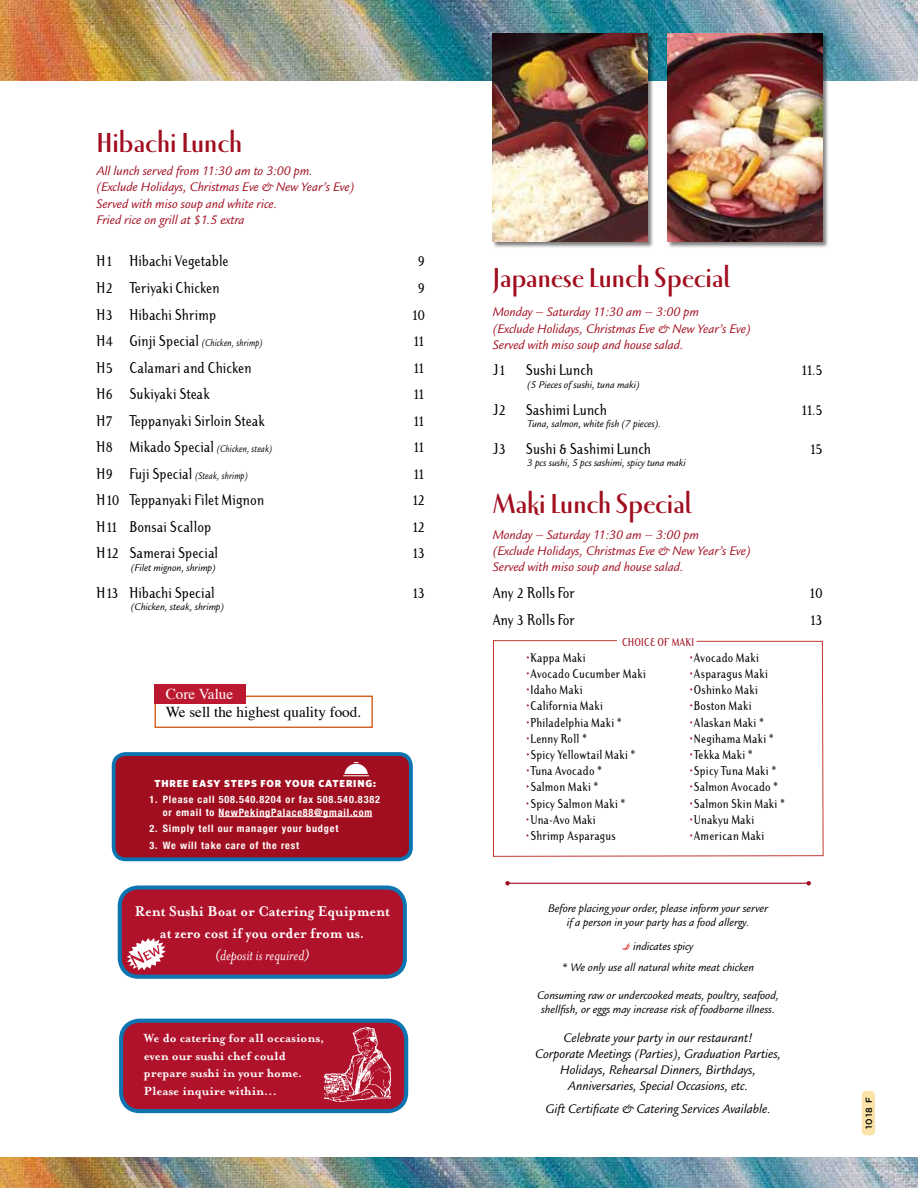
<style>
.page{position:relative;width:918px;height:1188px;background:#fff}
.page>*{position:absolute;margin:0;border:0;box-sizing:border-box;transform-origin:0 0}
.t1{font:700 28.5px "Luna ITC";color:#a10e1f}
.t2{font:500 16.5px "Dyadis ITC";letter-spacing:.015em;color:#000;scale:.85 1}
.t3{font:700 16.35px/21.8px "Mrs Eaves";color:#fff;text-align:center;scale:.94 1}
.t4{font:italic 16.35px "Mrs Eaves";color:#fff;scale:.94 1}
.t5{font:15.15px "Times";color:#000}
.t6{font:15.15px "Times";color:#fff}
.t7{font:700 13.65px/17.7px "Mrs Eaves";color:#fff}
.t8{font:italic 13.5px/16.2px "Legacy San ITC";color:#a10e1f}
.t9{font:500 13.5px "Dyadis ITC";letter-spacing:.025em;color:#000;scale:.85 1}
.t10{font:italic 13.5px/16.2px "Legacy San ITC";color:#000;text-align:center}
.t11{font:italic 12px/14.4px "Legacy San ITC";color:#000;text-align:center}
.t12{font:500 12px "Dyadis ITC";letter-spacing:.015em;color:#a10e1f;scale:.85 1}
.t13{font:italic 10.5px "Legacy San ITC";color:#000}
.t14{font:italic 10.5px "Legacy San ITC";letter-spacing:.02em;color:#000;scale:.85 1}
.t15{font:700 condensed 10.2px/12.3px "Helvetica Neue";letter-spacing:.08em;color:#fff;text-align:center}
.t16{font:900 10.2px "Whitney";letter-spacing:.08em;color:#fff}
.t17{font:500 9px "Gotham Rounded";color:#000}
.s1{font-family:"Dyadis ITC";font-weight:500;font-style:normal;font-size:16.5px}
.s2{font-family:"Legacy San ITC";font-weight:400;font-style:italic;font-size:10.5px}
.s3{color:#a10e1f}
</style>
<div class="page">
<div style="left:120px;top:888px;width:285px;height:89px;background:#b0122b;border-radius:19px"></div>
<div style="left:118px;top:885px;width:289px;height:94px;border:4px solid #0c74b0;border-radius:19px"></div>
<svg style="left:127px;top:938px;width:39px;height:32px"></svg>
<div style="left:121px;top:1021px;width:285px;height:90px;background:#b0122b;border-radius:19px"></div>
<div style="left:119px;top:1019px;width:289px;height:94px;border:4px solid #0c74b0;border-radius:19px"></div>
<img style="left:324px;top:1028px;width:67px;height:74px">
<img style="left:0;top:0;width:918px;height:81px">
<div style="left:493px;top:34px;width:162px;height:214px;background:#000;opacity:.5"></div>
<img style="left:493px;top:34px;width:155px;height:208px">
<div style="left:667px;top:34px;width:162px;height:214px;background:#000;opacity:.5"></div>
<img style="left:667px;top:34px;width:155px;height:208px">
<img style="left:0;top:1158px;width:918px;height:30px">
<div style="left:114px;top:754px;width:297px;height:105px;background:#a10e1f;border-radius:12px"></div>
<div style="left:112px;top:752px;width:301px;height:109px;border:4px solid #0c74b0;border-radius:12px"></div>
<svg style="left:344px;top:764px;width:24px;height:23px"></svg>
<div style="left:344px;top:775px;width:24px;height:13px;background:#a10e1f"></div>
<svg style="left:343px;top:775px;width:26px;height:1px"></svg>
<hr style="left:218px;top:816px;width:154px;height:1px;background:#fff">
<div style="left:155px;top:696px;width:218px;height:32px;border:1px solid #cc4c04"></div>
<div style="left:155px;top:684px;width:91px;height:20px;background:#bc1930"></div>
<hr style="left:508px;top:883px;width:301px;height:1px;background:#a10e1f">
<svg style="left:505px;top:881px;width:5px;height:4px"></svg>
<svg style="left:806px;top:881px;width:5px;height:4px"></svg>
<svg style="left:493px;top:640px;width:331px;height:217px"></svg>
<div style="left:862px;top:1091px;width:13px;height:44px;background:#fbe3a7;border-radius:4px"></div>
<h1 class="t1" style="left:96px;top:127px;width:147px">Hibachi Lunch</h1>
<p class="t8" style="left:96px;top:163px;width:260px">All lunch served from 11:30 am to 3:00 pm. (Exclude Holidays, Christmas Eve &amp; New Year’s Eve)<br>Served with miso soup and white rice.<br>Fried rice on grill at $1.5 extra</p>
<p class="t2" style="left:96px;top:252px;width:157px">H1 Hibachi Vegetable</p>
<p class="t2" style="left:418px;top:252px;width:11px">9</p>
<p class="t2" style="left:96px;top:279px;width:146px">H2 Teriyaki Chicken</p>
<p class="t2" style="left:418px;top:279px;width:11px">9</p>
<p class="t2" style="left:96px;top:305px;width:142px">H3 Hibachi Shrimp</p>
<p class="t2" style="left:411px;top:305px;width:18px">10</p>
<p class="t14" style="left:96px;top:337px;width:197px"><span class="s1">H4 Ginji Special</span> (Chicken, shrimp)</p>
<p class="t2" style="left:412px;top:332px;width:17px">11</p>
<p class="t2" style="left:96px;top:358px;width:184px">H5 Calamari and Chicken</p>
<p class="t2" style="left:412px;top:358px;width:17px">11</p>
<p class="t2" style="left:96px;top:385px;width:135px">H6 Sukiyaki Steak</p>
<p class="t2" style="left:412px;top:385px;width:17px">11</p>
<p class="t2" style="left:96px;top:411px;width:199px">H7 Teppanyaki Sirloin Steak</p>
<p class="t2" style="left:412px;top:411px;width:17px">11</p>
<p class="t2" style="left:96px;top:438px;width:209px">H8 Mikado Special <span class="s2">(Chicken, steak)</span></p>
<p class="t2" style="left:412px;top:438px;width:17px">11</p>
<p class="t14" style="left:96px;top:470px;width:180px"><span class="s1">H9 Fuji Special</span> (Steak, shrimp)</p>
<p class="t2" style="left:412px;top:464px;width:17px">11</p>
<p class="t2" style="left:96px;top:491px;width:199px">H10 Teppanyaki Filet Mignon</p>
<p class="t2" style="left:411px;top:491px;width:18px">12</p>
<p class="t2" style="left:96px;top:518px;width:137px">H11 Bonsai Scallop</p>
<p class="t2" style="left:411px;top:518px;width:18px">12</p>
<p class="t2" style="left:96px;top:544px;width:145px">H12 Samerai Special</p>
<p class="t2" style="left:412px;top:544px;width:18px">13</p>
<p class="t13" style="left:131px;top:562px;width:87px">(Filet mignon, shrimp)</p>
<p class="t2" style="left:96px;top:583px;width:141px">H13 Hibachi Special</p>
<p class="t2" style="left:412px;top:583px;width:18px">13</p>
<p class="t13" style="left:131px;top:601px;width:95px">(Chicken, steak, shrimp)</p>
<p class="t6" style="left:166px;top:680px;width:69px">Core Value</p>
<p class="t5" style="left:166px;top:698px;width:197px">We sell the highest quality food.</p>
<p class="t16" style="left:155px;top:777px;width:223px">THREE EASY STEPS FOR YOUR CATERING:</p>
<p class="t15" style="left:149px;top:793px;width:232px">1. Please call 508.540.8204 or fax 508.540.8382 or email to NewPekingPalace88@gmail.com</p>
<p class="t15" style="left:149px;top:822px;width:191px">2. Simply tell our manager your budget</p>
<p class="t15" style="left:149px;top:838px;width:151px">3. We will take care of the rest</p>
<p class="t3" style="left:135px;top:901px;width:273px">Rent Sushi Boat or Catering Equipment at zero cost if you order from us.</p>
<p class="t4" style="left:215px;top:946px;width:102px">(deposit is required)</p>
<p class="t7" style="left:144px;top:1029px;width:182px">We do catering for all occasions, even our sushi chef could prepare sushi in your home.<br>Please inquire within...</p>
<h1 class="t1" style="left:493px;top:262px;width:239px">Japanese Lunch Special</h1>
<p class="t8" style="left:493px;top:304px;width:260px">Monday – Saturday 11:30 am – 3:00 pm<br>(Exclude Holidays, Christmas Eve &amp; New Year’s Eve)<br>Served with miso soup and house salad.</p>
<p class="t2" style="left:493px;top:361px;width:120px">J1 Sushi Lunch</p>
<p class="t2" style="left:801px;top:361px;width:28px">11.5</p>
<p class="t13" style="left:527px;top:379px;width:114px">(5 Pieces of sushi, tuna maki)</p>
<p class="t2" style="left:493px;top:400px;width:136px">J2 Sashimi Lunch</p>
<p class="t2" style="left:801px;top:400px;width:28px">11.5</p>
<p class="t13" style="left:527px;top:418px;width:136px">Tuna, salmon, white fish (7 pieces).</p>
<p class="t2" style="left:493px;top:439px;width:188px">J3 Sushi &amp; Sashimi Lunch</p>
<p class="t2" style="left:809px;top:439px;width:17px">15</p>
<p class="t13" style="left:527px;top:457px;width:160px">3 pcs sushi, 5 pcs sashimi, spicy tuna maki</p>
<h1 class="t1" style="left:493px;top:488px;width:200px">Maki Lunch Special</h1>
<p class="t8" style="left:493px;top:527px;width:260px">Monday – Saturday 11:30 am – 3:00 pm<br>(Exclude Holidays, Christmas Eve &amp; New Year’s Eve)<br>Served with miso soup and house salad.</p>
<p class="t2" style="left:493px;top:584px;width:98px">Any 2 Rolls For</p>
<p class="t2" style="left:809px;top:584px;width:18px">10</p>
<p class="t2" style="left:493px;top:610px;width:98px">Any 3 Rolls For</p>
<p class="t2" style="left:809px;top:610px;width:18px">13</p>
<p class="t12" style="left:622px;top:635px;width:86px">CHOICE OF MAKI</p>
<p class="t9" style="left:526px;top:650px;width:72px"><span class="s3">•</span>Kappa Maki</p>
<p class="t9" style="left:689px;top:650px;width:84px"><span class="s3">•</span>Avocado Maki</p>
<p class="t9" style="left:526px;top:666px;width:143px"><span class="s3">•</span>Avocado Cucumber Maki</p>
<p class="t9" style="left:689px;top:666px;width:94px"><span class="s3">•</span>Asparagus Maki</p>
<p class="t9" style="left:526px;top:682px;width:68px"><span class="s3">•</span>Idaho Maki</p>
<p class="t9" style="left:689px;top:682px;width:82px"><span class="s3">•</span>Oshinko Maki</p>
<p class="t9" style="left:526px;top:699px;width:92px"><span class="s3">•</span>California Maki</p>
<p class="t9" style="left:689px;top:699px;width:75px"><span class="s3">•</span>Boston Maki</p>
<p class="t9" style="left:526px;top:715px;width:115px"><span class="s3">•</span>Philadelphia Maki *</p>
<p class="t9" style="left:689px;top:715px;width:90px"><span class="s3">•</span>Alaskan Maki *</p>
<p class="t9" style="left:526px;top:731px;width:74px"><span class="s3">•</span>Lenny Roll *</p>
<p class="t9" style="left:689px;top:731px;width:102px"><span class="s3">•</span>Negihama Maki *</p>
<p class="t9" style="left:526px;top:747px;width:131px"><span class="s3">•</span>Spicy Yellowtail Maki *</p>
<p class="t9" style="left:689px;top:747px;width:77px"><span class="s3">•</span>Tekka Maki *</p>
<p class="t9" style="left:526px;top:763px;width:92px"><span class="s3">•</span>Tuna Avocado *</p>
<p class="t9" style="left:689px;top:763px;width:105px"><span class="s3">•</span>Spicy Tuna Maki *</p>
<p class="t9" style="left:526px;top:780px;width:88px"><span class="s3">•</span>Salmon Maki *</p>
<p class="t9" style="left:689px;top:780px;width:107px"><span class="s3">•</span>Salmon Avocado *</p>
<p class="t9" style="left:526px;top:796px;width:119px"><span class="s3">•</span>Spicy Salmon Maki *</p>
<p class="t9" style="left:689px;top:796px;width:115px"><span class="s3">•</span>Salmon Skin Maki *</p>
<p class="t9" style="left:526px;top:812px;width:84px"><span class="s3">•</span>Una-Avo Maki</p>
<p class="t9" style="left:689px;top:812px;width:78px"><span class="s3">•</span>Unakyu Maki</p>
<p class="t9" style="left:526px;top:828px;width:108px"><span class="s3">•</span>Shrimp Asparagus</p>
<p class="t9" style="left:689px;top:828px;width:90px"><span class="s3">•</span>American Maki</p>
<p class="t11" style="left:548px;top:901px;width:222px">Before placing your order, please inform your server if a person in your party has a food allergy.</p>
<p class="t11" style="left:562px;top:936px;width:194px;line-height:21px;text-align:left;text-indent:72px">indicates spicy<br>* We only use all natural white meat chicken</p>
<p class="t11" style="left:537px;top:988px;width:243px">Consuming raw or undercooked meats, poultry, seafood, shellfish, or eggs may increase risk of foodborne illness.</p>
<p class="t10" style="left:535px;top:1030px;width:248px">Celebrate your party in our restaurant!<br>Corporate Meetings (Parties), Graduation Parties, Holidays, Rehearsal Dinners, Birthdays, Anniversaries, Special Occasions, etc.</p>
<p class="t10" style="left:545px;top:1101px;width:227px">Gift Certificate &amp; Catering Services Available.</p>
<p class="t17" style="left:862px;top:1129px;width:34px;rotate:-90deg">1018 F</p>
</div>
